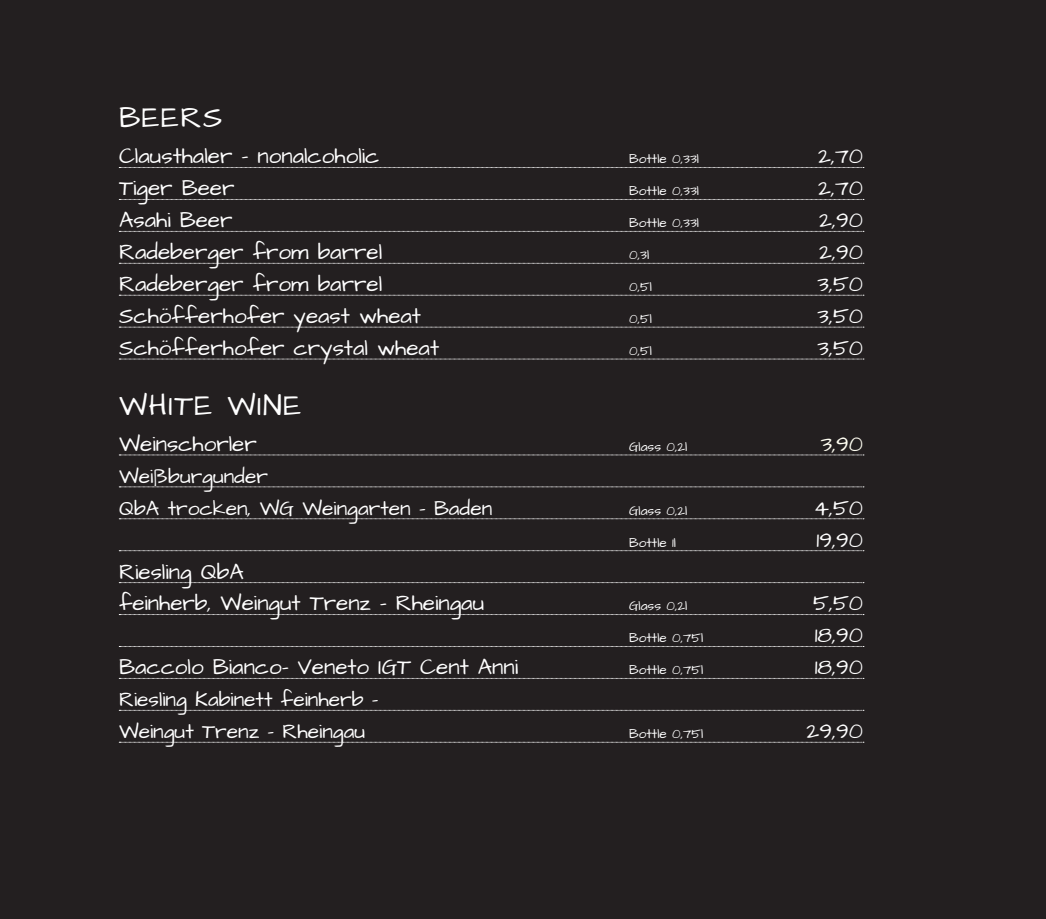
<style>
.page{position:relative;width:1046px;height:919px;background:#fff}
.page>*{position:absolute;margin:0;border:0;box-sizing:border-box;transform-origin:0 0}
.üb{font:30px "Architects Daughter";letter-spacing:.05em;color:#fff}
.kl__ueb{font:22.5px "Architects Daughter";color:#fff}
.kl__ueb-2{font:22.5px "Architects Daughter";color:#fffef2}
.kl__ueb-3{font:21px "Architects Daughter";color:#fff}
.kl__ueb-4{font:13.5px "Architects Daughter";color:#fff}
</style>
<div class="page">
<div style="left:0;top:0;width:1046px;height:918px;background:#231f20"></div>
<svg style="left:119px;top:167px;width:745px;height:1px"></svg>
<svg style="left:119px;top:199px;width:745px;height:1px"></svg>
<svg style="left:119px;top:231px;width:745px;height:1px"></svg>
<svg style="left:119px;top:263px;width:745px;height:1px"></svg>
<svg style="left:119px;top:295px;width:745px;height:1px"></svg>
<svg style="left:119px;top:327px;width:745px;height:1px"></svg>
<svg style="left:119px;top:359px;width:745px;height:1px"></svg>
<svg style="left:119px;top:454px;width:745px;height:1px"></svg>
<svg style="left:119px;top:486px;width:745px;height:1px"></svg>
<svg style="left:119px;top:518px;width:745px;height:1px"></svg>
<svg style="left:119px;top:550px;width:745px;height:1px"></svg>
<svg style="left:119px;top:582px;width:745px;height:1px"></svg>
<svg style="left:119px;top:614px;width:745px;height:1px"></svg>
<svg style="left:119px;top:646px;width:745px;height:1px"></svg>
<svg style="left:119px;top:678px;width:745px;height:1px"></svg>
<svg style="left:119px;top:710px;width:745px;height:1px"></svg>
<svg style="left:119px;top:742px;width:745px;height:1px"></svg>
<p class="üb" style="left:119px;top:98px;width:105px">BEERS</p>
<p class="kl__ueb" style="left:119px;top:141px;width:262px">Clausthaler - nonalcoholic</p>
<p class="kl__ueb-4" style="left:629px;top:150px;width:71px">Bottle 0,33l</p>
<p class="kl__ueb" style="left:818px;top:141px;width:46px">2,70</p>
<p class="kl__ueb" style="left:119px;top:173px;width:117px">Tiger Beer</p>
<p class="kl__ueb-4" style="left:629px;top:182px;width:71px">Bottle 0,33l</p>
<p class="kl__ueb" style="left:818px;top:173px;width:46px">2,70</p>
<p class="kl__ueb" style="left:119px;top:205px;width:115px">Asahi Beer</p>
<p class="kl__ueb-4" style="left:629px;top:214px;width:71px">Bottle 0,33l</p>
<p class="kl__ueb" style="left:819px;top:205px;width:45px">2,90</p>
<p class="kl__ueb" style="left:119px;top:237px;width:265px">Radeberger from barrel</p>
<p class="kl__ueb-4" style="left:629px;top:246px;width:21px">0,3l</p>
<p class="kl__ueb" style="left:819px;top:237px;width:45px">2,90</p>
<p class="kl__ueb" style="left:119px;top:269px;width:265px">Radeberger from barrel</p>
<p class="kl__ueb-4" style="left:629px;top:278px;width:24px">0,5l</p>
<p class="kl__ueb" style="left:818px;top:269px;width:47px">3,50</p>
<p class="kl__ueb" style="left:119px;top:301px;width:304px">Schöfferhofer yeast wheat</p>
<p class="kl__ueb-4" style="left:629px;top:310px;width:24px">0,5l</p>
<p class="kl__ueb" style="left:818px;top:301px;width:47px">3,50</p>
<p class="kl__ueb" style="left:119px;top:333px;width:322px">Schöfferhofer crystal wheat</p>
<p class="kl__ueb-4" style="left:629px;top:341px;width:24px">0,5l</p>
<p class="kl__ueb" style="left:818px;top:333px;width:47px">3,50</p>
<p class="üb" style="left:119px;top:385px;width:184px">WHITE WINE</p>
<p class="kl__ueb" style="left:119px;top:428px;width:139px">Weinschorler</p>
<p class="kl__ueb-4" style="left:629px;top:437px;width:60px">Glass 0,2l</p>
<p class="kl__ueb-2" style="left:821px;top:428px;width:44px">3,90</p>
<p class="kl__ueb-3" style="left:119px;top:462px;width:150px">Weißburgunder</p>
<p class="kl__ueb-3" style="left:119px;top:494px;width:375px">QbA trocken, WG Weingarten - Baden</p>
<p class="kl__ueb-4" style="left:629px;top:501px;width:60px">Glass 0,2l</p>
<p class="kl__ueb" style="left:814px;top:492px;width:51px">4,50</p>
<p class="kl__ueb-4" style="left:629px;top:533px;width:48px">Bottle 1l</p>
<p class="kl__ueb" style="left:816px;top:524px;width:48px">19,90</p>
<p class="kl__ueb" style="left:119px;top:556px;width:126px">Riesling QbA</p>
<p class="kl__ueb" style="left:119px;top:588px;width:367px">feinherb, Weingut Trenz - Rheingau</p>
<p class="kl__ueb-4" style="left:629px;top:597px;width:60px">Glass 0,2l</p>
<p class="kl__ueb" style="left:813px;top:588px;width:52px">5,50</p>
<p class="kl__ueb-4" style="left:629px;top:629px;width:75px">Bottle 0,75l</p>
<p class="kl__ueb" style="left:815px;top:620px;width:50px">18,90</p>
<p class="kl__ueb" style="left:119px;top:652px;width:401px">Baccolo Bianco- Veneto IGT Cent Anni</p>
<p class="kl__ueb-4" style="left:629px;top:661px;width:75px">Bottle 0,75l</p>
<p class="kl__ueb" style="left:815px;top:652px;width:50px">18,90</p>
<p class="kl__ueb-3" style="left:119px;top:685px;width:261px">Riesling Kabinett feinherb -</p>
<p class="kl__ueb-3" style="left:119px;top:717px;width:248px">Weingut Trenz - Rheingau</p>
<p class="kl__ueb-4" style="left:629px;top:724px;width:75px">Bottle 0,75l</p>
<p class="kl__ueb" style="left:806px;top:716px;width:58px">29,90</p>
</div>
